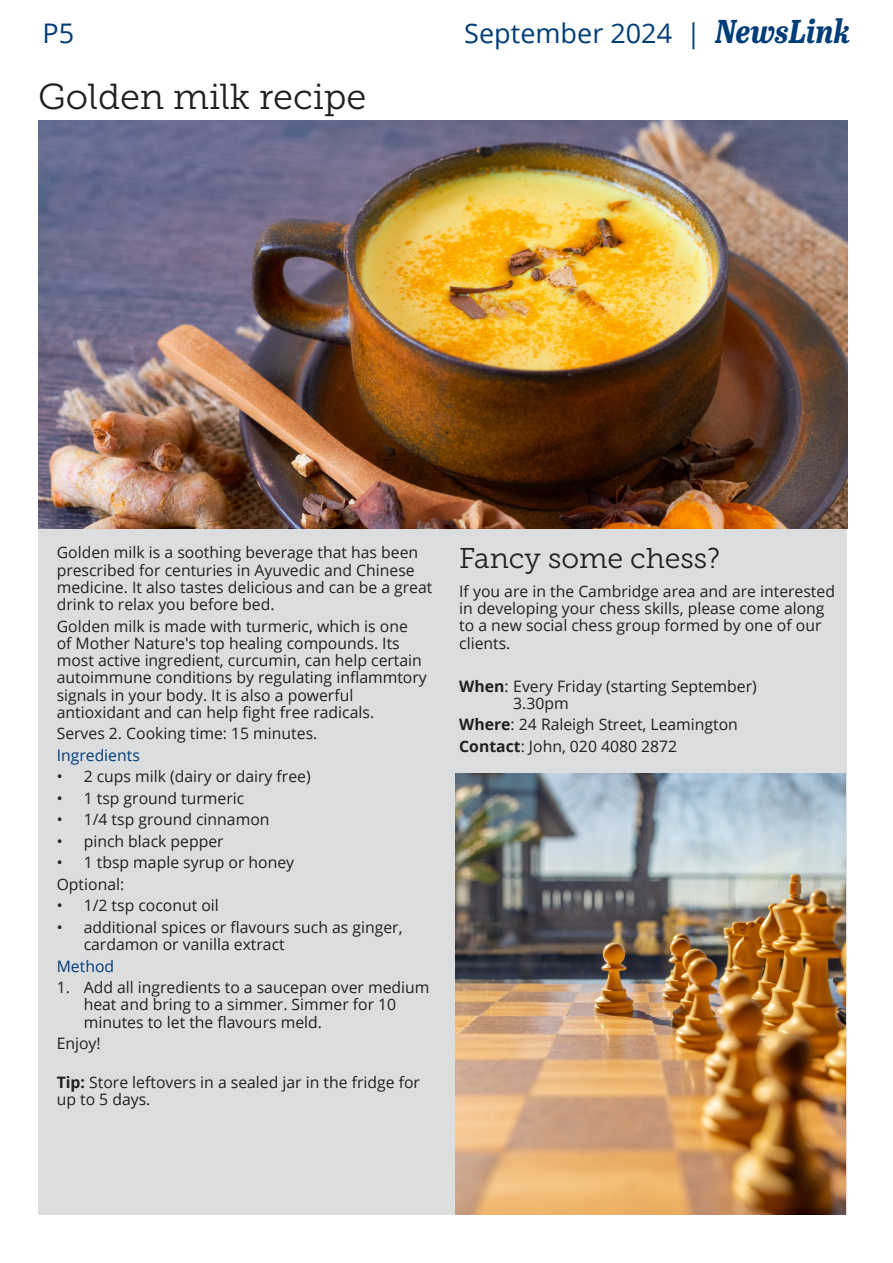
<style>
.page{position:relative;width:893px;height:1263px;background:#fff}
.page>*{position:absolute;margin:0;border:0;box-sizing:border-box;transform-origin:0 0}
.t1{font:36px "Museo Slab 300";color:#231f20}
.t2{font:28.5px "Museo Slab 300";color:#231f20}
.t3{font:27px "Open Sans";color:#003d78}
.t4{font:15.75px/17.2px "Open Sans";color:#231f20}
.t5{font:15.75px "Open Sans";color:#003d78}
.s1{font-family:"Abril Titling Cnd";font-weight:700;font-style:italic;font-size:33px}
.s2{font-weight:700}
</style>
<div class="page">
<div style="left:38px;top:528px;width:809px;height:686px;background:#dcdddf"></div>
<img style="left:38px;top:120px;width:809px;height:408px">
<hr style="left:452px;top:853px;width:395px;height:2px;background:#d1d2d4">
<img style="left:456px;top:774px;width:390px;height:440px">
<p class="t3" style="left:43px;top:14px;width:33px">P5</p>
<p class="t1" style="left:38px;top:76px;width:330px">Golden milk recipe</p>
<p class="t3" style="left:464px;top:14px;width:388px">September 2024 | <span class="s1">NewsLink</span></p>
<p class="t4" style="left:57px;top:543px;width:377px">Golden milk is a soothing beverage that has been prescribed for centuries in Ayuvedic and Chinese medicine. It also tastes delicious and can be a great drink to relax you before bed.</p>
<p class="t4" style="left:57px;top:617px;width:372px">Golden milk is made with turmeric, which is one<br>of Mother Nature's top healing compounds. Its most active ingredient, curcumin, can help certain autoimmune conditions by regulating inflammtory signals in your body. It is also a powerful antioxidant and can help fight free radicals.</p>
<p class="t4" style="left:57px;top:724px;width:262px">Serves 2. Cooking time: 15 minutes.</p>
<p class="t5" style="left:57px;top:744px;width:85px">Ingredients</p>
<p class="t4" style="left:57px;top:767px;width:256px">• 2 cups milk (dairy or dairy free)</p>
<p class="t4" style="left:57px;top:789px;width:189px">• 1 tsp ground turmeric</p>
<p class="t4" style="left:57px;top:810px;width:214px">• 1/4 tsp ground cinnamon</p>
<p class="t4" style="left:57px;top:832px;width:168px">• pinch black pepper</p>
<p class="t4" style="left:57px;top:853px;width:239px">• 1 tbsp maple syrup or honey</p>
<p class="t4" style="left:57px;top:875px;width:69px">Optional:</p>
<p class="t4" style="left:57px;top:896px;width:164px">• 1/2 tsp coconut oil</p>
<p class="t4" style="left:84px;top:918px;width:320px;text-indent:-27px">• additional spices or flavours such as ginger, cardamon or vanilla extract</p>
<p class="t5" style="left:57px;top:955px;width:59px">Method</p>
<p class="t4" style="left:84px;top:978px;width:347px;text-indent:-27px">1. Add all ingredients to a saucepan over medium heat and bring to a simmer. Simmer for 10 minutes to let the flavours meld.</p>
<p class="t4" style="left:57px;top:1034px;width:46px">Enjoy!</p>
<p class="t4" style="left:57px;top:1073px;width:365px"><span class="s2">Tip:</span> Store leftovers in a sealed jar in the fridge for up to 5 days.</p>
<p class="t2" style="left:459px;top:542px;width:262px">Fancy some chess?</p>
<p class="t4" style="left:459px;top:582px;width:377px">If you are in the Cambridge area and are interested in developing your chess skills, please come along to a new social chess group formed by one of our clients.</p>
<p class="t4" style="left:513px;top:677px;width:245px;text-indent:-54px"><span class="s2">When</span>: Every Friday (starting September)<br>3.30pm</p>
<p class="t4" style="left:459px;top:715px;width:280px"><span class="s2">Where</span>: 24 Raleigh Street, Leamington</p>
<p class="t4" style="left:459px;top:737px;width:220px"><span class="s2">Contact</span>: John, 020 4080 2872</p>
</div>
